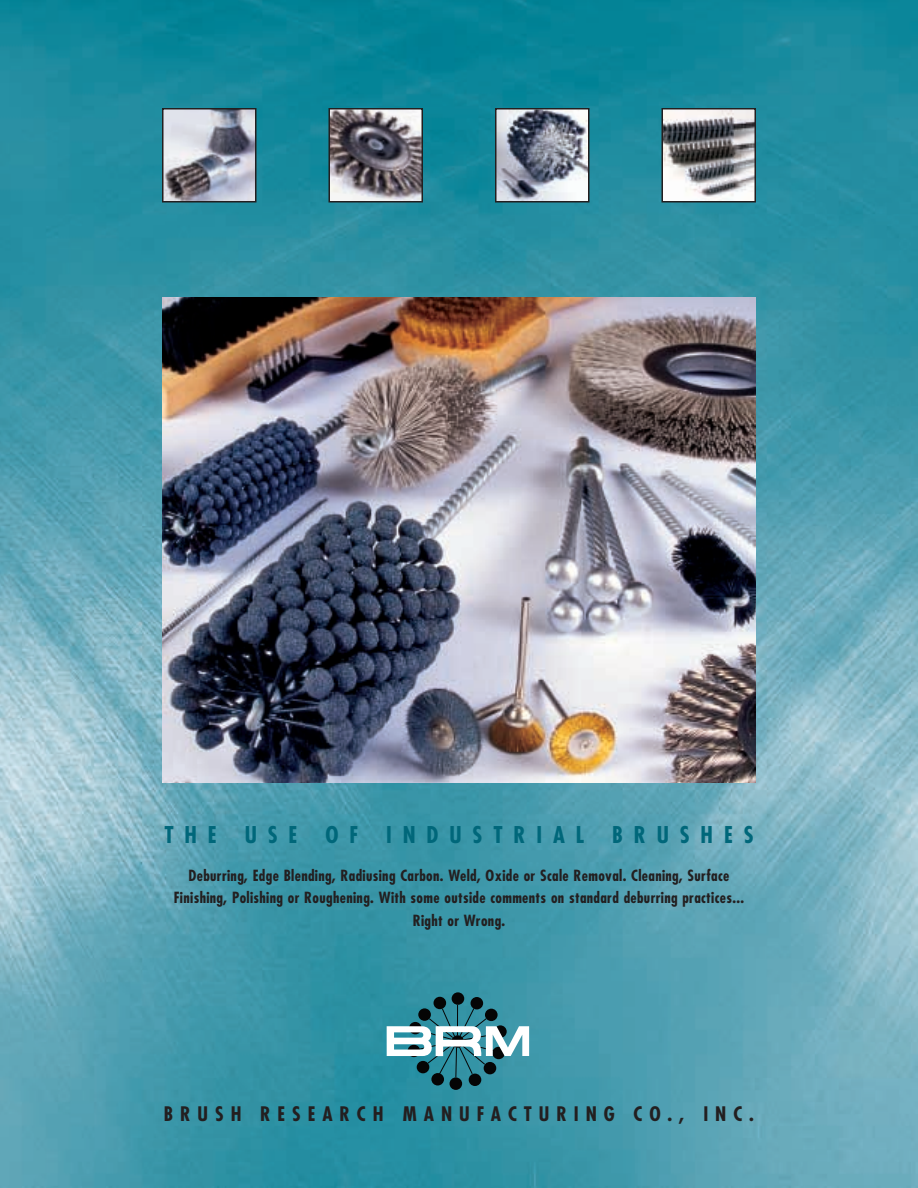
<style>
.page{position:relative;width:918px;height:1188px;background:#fff}
.page>*{position:absolute;margin:0;border:0;box-sizing:border-box;transform-origin:0 0}
.t1{font:700 condensed 22.5px "Futura";letter-spacing:.485em;color:#00677a}
.t2{font:700 condensed 19.5px "Futura";letter-spacing:.36em;color:#231f20}
.t3{font:700 condensed 15px/22.5px "Futura";letter-spacing:.025em;color:#231f20;text-align:center}
</style>
<div class="page">
<img style="left:0;top:0;width:918px;height:1187px">
<img style="left:162px;top:297px;width:594px;height:486px">
<img style="left:498px;top:111px;width:89px;height:88px">
<div style="left:495px;top:108px;width:95px;height:94px;border:2px solid #231f20"></div>
<img style="left:331px;top:111px;width:89px;height:88px">
<div style="left:328px;top:108px;width:95px;height:94px;border:2px solid #231f20"></div>
<img style="left:165px;top:111px;width:88px;height:88px">
<div style="left:162px;top:108px;width:94px;height:94px;border:2px solid #231f20"></div>
<img style="left:665px;top:111px;width:88px;height:88px">
<div style="left:662px;top:108px;width:94px;height:94px;border:2px solid #231f20"></div>
<div style="left:434px;top:997px;width:12px;height:12px;background:#050505;border-radius:50%"></div>
<div style="left:452px;top:992px;width:12px;height:13px;background:#050505;border-radius:50%"></div>
<div style="left:471px;top:997px;width:12px;height:12px;background:#050505;border-radius:50%"></div>
<div style="left:469px;top:1074px;width:12px;height:12px;background:#050505;border-radius:50%"></div>
<div style="left:450px;top:1077px;width:12px;height:13px;background:#050505;border-radius:50%"></div>
<div style="left:431px;top:1073px;width:13px;height:13px;background:#050505;border-radius:50%"></div>
<svg style="left:387px;top:1004px;width:142px;height:74px"></svg>
<h1 class="t1" style="left:164px;top:825px;width:591px">THE USE OF INDUSTRIAL BRUSHES</h1>
<p class="t3" style="left:174px;top:865px;width:572px">Deburring, Edge Blending, Radiusing Carbon. Weld, Oxide or Scale Removal. Cleaning, Surface<br>Finishing, Polishing or Roughening. With some outside comments on standard deburring practices...<br>Right or Wrong.</p>
<h2 class="t2" style="left:164px;top:1105px;width:592px">BRUSH RESEARCH MANUFACTURING CO., INC.</h2>
</div>
